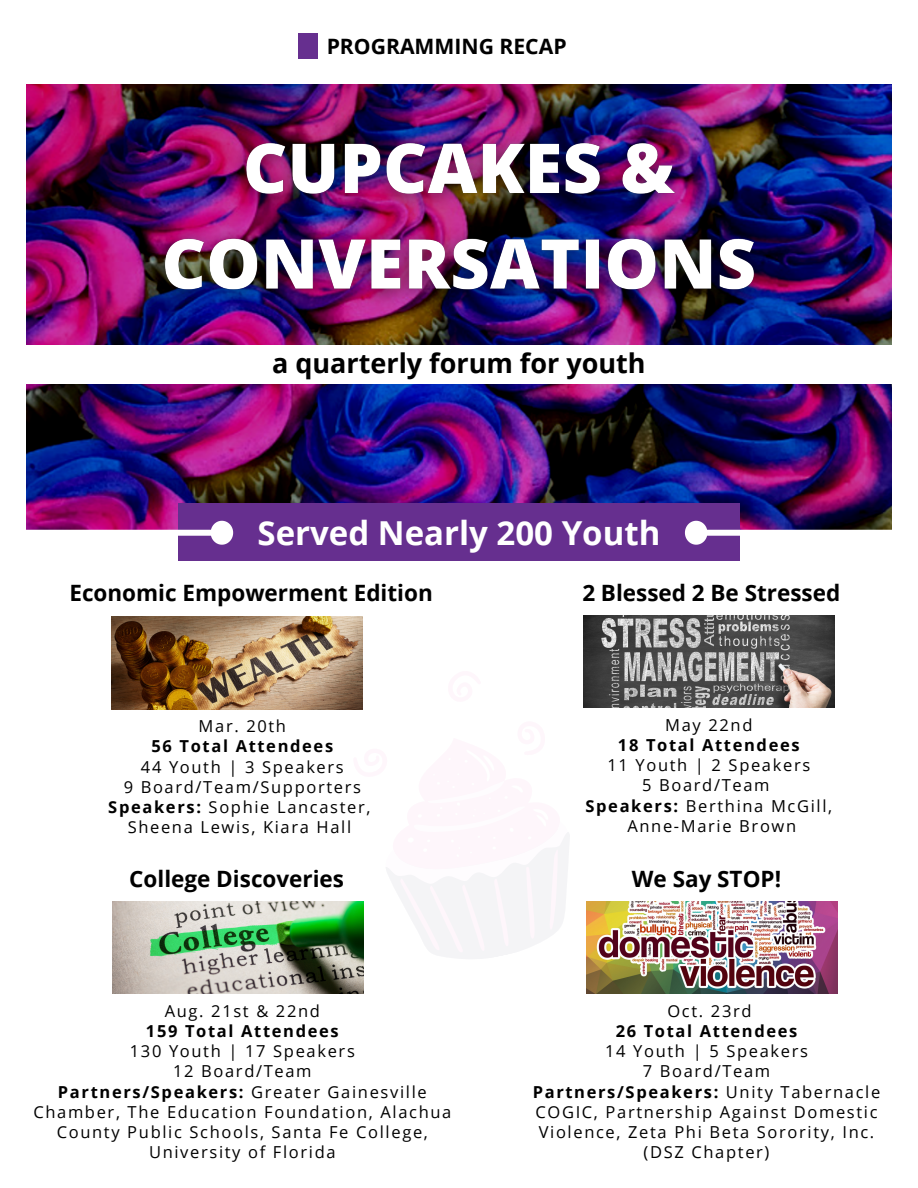
<style>
.page{position:relative;width:918px;height:1188px;background:#fff}
.page>*{position:absolute;margin:0;border:0;box-sizing:border-box;transform-origin:0 0}
.t1{font:700 33px "Open Sans";color:#fff}
.t2{font:700 27px "Open Sans";color:#000}
.t3{font:700 22.5px "Open Sans";color:#000}
.t4{font:700 21.15px "Open Sans";color:#000}
.t5{font:16.5px/20.2px "Open Sans";letter-spacing:.1em;color:#000;text-align:center}
.t6{font:700 16.5px "Open Sans";letter-spacing:.1em;color:#000}
.s1{font-weight:700}
</style>
<div class="page">
<img style="left:26px;top:84px;width:865px;height:446px">
<img style="left:111px;top:617px;width:251px;height:92px">
<div style="left:179px;top:504px;width:561px;height:57px;background:#662f8f"></div>
<div style="left:16px;top:345px;width:901px;height:38px;background:#fff"></div>
<div style="left:298px;top:33px;width:19px;height:26px;background:#662f8f"></div>
<div style="left:0;top:530px;width:211px;height:6px;background:#fff"></div>
<svg style="left:207px;top:520px;width:27px;height:25px"></svg>
<div style="left:707px;top:530px;width:211px;height:6px;background:#fff"></div>
<svg style="left:684px;top:520px;width:27px;height:25px"></svg>
<img style="left:584px;top:615px;width:250px;height:93px">
<img style="left:113px;top:901px;width:250px;height:93px">
<img style="left:586px;top:901px;width:251px;height:93px">
<img style="left:136px;top:97px;width:646px;height:240px">
<svg style="left:339px;top:656px;width:253px;height:317px"></svg>
<svg style="left:373px;top:735px;width:219px;height:241px"></svg>
<p class="t4" style="left:327px;top:31px;width:241px">PROGRAMMING RECAP</p>
<h2 class="t2" style="left:272px;top:344px;width:375px">a quarterly forum for youth</h2>
<h1 class="t1" style="left:258px;top:510px;width:404px">Served Nearly 200 Youth</h1>
<h3 class="t3" style="left:69px;top:577px;width:365px">Economic Empowerment Edition</h3>
<p class="t5" style="left:199px;top:716px;width:89px">Mar. 20th</p>
<p class="t6" style="left:152px;top:735px;width:183px">56 Total Attendees</p>
<p class="t5" style="left:108px;top:756px;width:264px">44 Youth | 3 Speakers<br>9 Board/Team/Supporters<br><span class="s1">Speakers:</span> Sophie Lancaster,<br>Sheena Lewis, Kiara Hall</p>
<h3 class="t3" style="left:129px;top:863px;width:216px">College Discoveries</h3>
<p class="t5" style="left:165px;top:1000px;width:157px">Aug. 21st &amp; 22nd</p>
<p class="t6" style="left:146px;top:1019px;width:194px">159 Total Attendees</p>
<p class="t5" style="left:33px;top:1041px;width:420px">130 Youth | 17 Speakers<br>12 Board/Team<br><span class="s1">Partners/Speakers:</span> Greater Gainesville<br>Chamber, The Education Foundation, Alachua<br>County Public Schools, Santa Fe College,<br>University of Florida</p>
<h3 class="t3" style="left:582px;top:577px;width:259px">2 Blessed 2 Be Stressed</h3>
<p class="t5" style="left:665px;top:714px;width:89px">May 22nd</p>
<p class="t6" style="left:618px;top:733px;width:183px">18 Total Attendees</p>
<p class="t5" style="left:585px;top:755px;width:248px">11 Youth | 2 Speakers<br>5 Board/Team<br><span class="s1">Speakers:</span> Berthina McGill,<br>Anne-Marie Brown</p>
<h3 class="t3" style="left:632px;top:863px;width:151px">We Say STOP!</h3>
<p class="t5" style="left:667px;top:1000px;width:86px">Oct. 23rd</p>
<p class="t6" style="left:616px;top:1019px;width:183px">26 Total Attendees</p>
<p class="t5" style="left:533px;top:1041px;width:349px">14 Youth | 5 Speakers<br>7 Board/Team<br><span class="s1">Partners/Speakers:</span> Unity Tabernacle<br>COGIC, Partnership Against Domestic<br>Violence, Zeta Phi Beta Sorority, Inc. (DSZ Chapter)</p>
</div>
